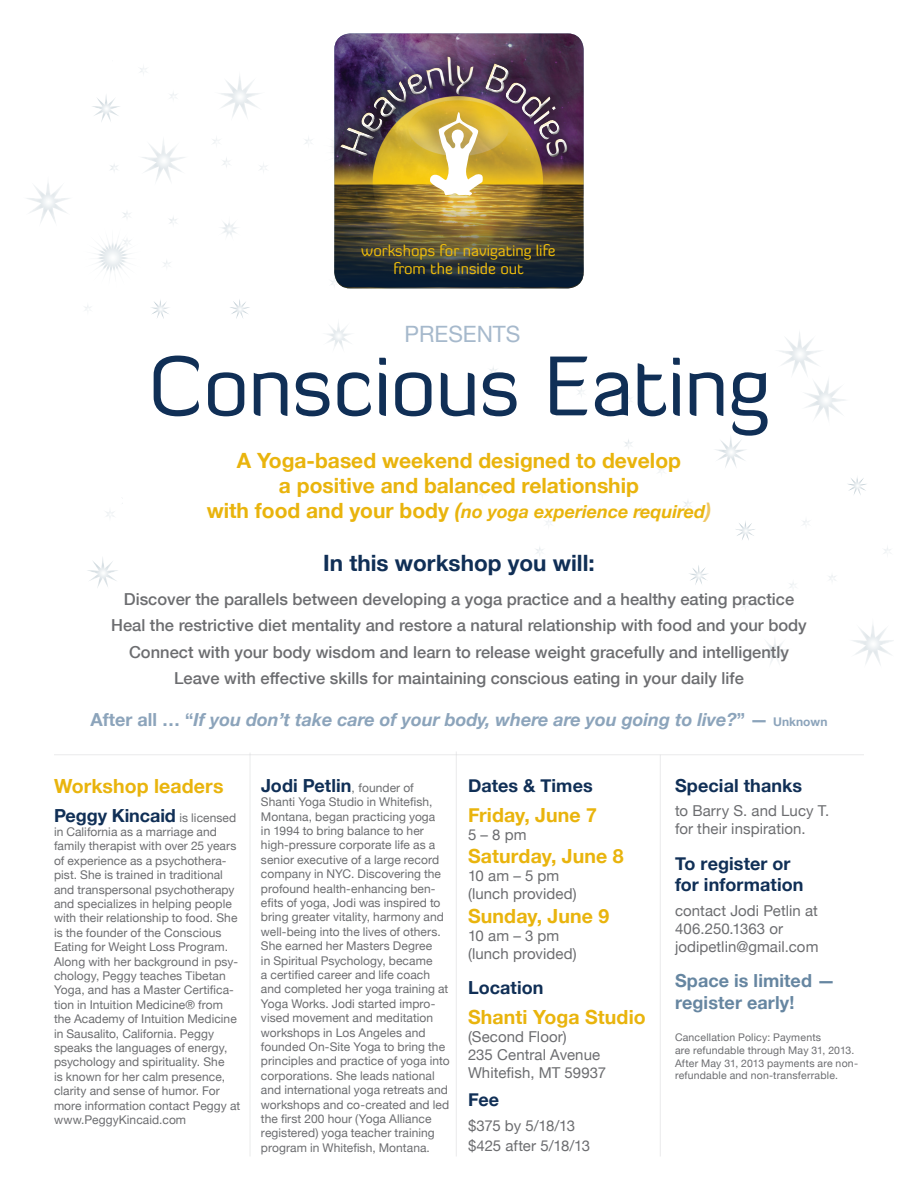
<style>
.page{position:relative;width:918px;height:1188px;background:#fff}
.page>*{position:absolute;margin:0;border:0;box-sizing:border-box;transform-origin:0 0}
.t1{font:84px "Diavlo";letter-spacing:-.01em;color:#102f56}
.t2{font:700 22.5px "Helvetica Neue";color:#102f56}
.t3{font:22.5px "Helvetica Neue";color:#a6b9cc}
.t4{font:700 21px/25.2px "Helvetica Neue";color:#e9b40d;text-align:center}
.t5{font:700 19.5px "Helvetica Neue";letter-spacing:.005em;color:#e9b40d}
.t6{font:700 18px/21.6px "Helvetica Neue";letter-spacing:.005em;color:#102f56}
.t7{font:italic 700 18px "Helvetica Neue";color:#8ca4bb}
.t8{font:italic 700 18px "Helvetica Neue";color:#e9b40d}
.t9{font:700 18px/21.6px "Helvetica Neue";letter-spacing:.005em;color:#6686a1}
.t10{font:500 16.5px/26.5px "Helvetica Neue";color:#6c6d70;text-align:center}
.t11{font:15.45px/18.6px "Diavlo";color:#f0bd0b;text-align:center}
.t12{font:15px/18px "Helvetica Neue";letter-spacing:.005em;color:#6c6d70}
.t13{font:15px/19.8px "Helvetica Neue";letter-spacing:-.015em;color:#6c6d70}
.t14{font:12px/14.4px "Helvetica Neue";letter-spacing:.005em;color:#6c6d70}
.t15{font:10.5px/12.6px "Helvetica Neue";letter-spacing:.02em;color:#6c6d70}
.s1{font-style:normal;font-size:21px}
.s2{font-size:21px}
.s3{font-size:21px;color:#efc761}
.s4{font-style:normal}
.s5{font-style:normal;font-size:12px}
.s6{font-weight:400;font-size:12px;color:#6c6d70}
</style>
<div class="page">
<svg style="left:92px;top:95px;width:28px;height:27px"></svg>
<svg style="left:222px;top:222px;width:15px;height:14px"></svg>
<svg style="left:327px;top:323px;width:23px;height:26px"></svg>
<svg style="left:220px;top:75px;width:40px;height:42px"></svg>
<svg style="left:852px;top:624px;width:42px;height:41px"></svg>
<svg style="left:763px;top:639px;width:24px;height:25px"></svg>
<svg style="left:780px;top:332px;width:65px;height:88px"></svg>
<svg style="left:715px;top:437px;width:31px;height:31px"></svg>
<svg style="left:689px;top:565px;width:19px;height:20px"></svg>
<svg style="left:736px;top:521px;width:19px;height:19px"></svg>
<svg style="left:848px;top:477px;width:18px;height:18px"></svg>
<svg style="left:151px;top:300px;width:18px;height:19px"></svg>
<svg style="left:230px;top:299px;width:20px;height:20px"></svg>
<svg style="left:305px;top:137px;width:7px;height:7px"></svg>
<svg style="left:423px;top:403px;width:7px;height:7px"></svg>
<svg style="left:489px;top:367px;width:8px;height:8px"></svg>
<svg style="left:478px;top:490px;width:7px;height:6px"></svg>
<svg style="left:577px;top:388px;width:5px;height:8px"></svg>
<svg style="left:624px;top:395px;width:8px;height:9px"></svg>
<svg style="left:551px;top:460px;width:8px;height:6px"></svg>
<svg style="left:625px;top:439px;width:7px;height:10px"></svg>
<svg style="left:546px;top:519px;width:7px;height:7px"></svg>
<svg style="left:741px;top:600px;width:8px;height:10px"></svg>
<svg style="left:536px;top:547px;width:7px;height:9px"></svg>
<svg style="left:883px;top:547px;width:8px;height:7px"></svg>
<svg style="left:657px;top:466px;width:8px;height:7px"></svg>
<svg style="left:684px;top:501px;width:8px;height:7px"></svg>
<svg style="left:789px;top:582px;width:7px;height:6px"></svg>
<svg style="left:829px;top:575px;width:7px;height:6px"></svg>
<svg style="left:803px;top:520px;width:6px;height:5px"></svg>
<svg style="left:637px;top:507px;width:8px;height:10px"></svg>
<svg style="left:365px;top:288px;width:13px;height:1px"></svg>
<svg style="left:85px;top:305px;width:6px;height:5px"></svg>
<svg style="left:170px;top:93px;width:7px;height:6px"></svg>
<svg style="left:212px;top:138px;width:7px;height:6px"></svg>
<svg style="left:223px;top:158px;width:7px;height:9px"></svg>
<svg style="left:259px;top:164px;width:8px;height:8px"></svg>
<svg style="left:140px;top:67px;width:7px;height:7px"></svg>
<svg style="left:27px;top:139px;width:158px;height:134px"></svg>
<img style="left:334px;top:33px;width:250px;height:255px">
<svg style="left:334px;top:210px;width:250px;height:77px"></svg>
<div style="left:328px;top:44px;width:252px;height:125px;background:#231f20;opacity:.75"></div>
<div style="left:333px;top:50px;width:238px;height:106px;background:#e9b40d;opacity:.57"></div>
<div style="left:335px;top:53px;width:240px;height:111px;background:#231f20;opacity:.75"></div>
<hr style="left:54px;top:754px;width:810px;height:1px;background:#d1d2d4">
<hr style="left:249px;top:753px;width:2px;height:403px;background:#d1d2d4">
<hr style="left:456px;top:752px;width:1px;height:404px;background:#d1d2d4">
<hr style="left:660px;top:755px;width:1px;height:401px;background:#d1d2d4">
<svg style="left:87px;top:557px;width:31px;height:31px"></svg>
<svg style="left:105px;top:503px;width:18px;height:15px"></svg>
<img style="left:328px;top:56px;width:241px;height:201px">
<p class="t11" style="left:361px;top:241px;width:196px">workshops for navigating life from the inside out</p>
<h2 class="t3" style="left:405px;top:318px;width:117px">Presents</h2>
<h1 class="t1" style="left:148px;top:334px;width:624px">Conscious Eating</h1>
<h3 class="t4" style="left:237px;top:448px;width:446px">A Yoga-based weekend designed to develop a positive and balanced relationship</h3>
<h3 class="t8" style="left:207px;top:497px;width:506px"><span class="s1">with food and your body</span> <span class="s2">(</span>no yoga experience required<span class="s3">)</span></h3>
<h2 class="t2" style="left:323px;top:546px;width:273px">In this workshop you will:</h2>
<p class="t10" style="left:111px;top:585px;width:697px">Discover the parallels between developing a yoga practice and a healthy eating practice Heal the restrictive diet mentality and restore a natural relationship with food and your body Connect with your body wisdom and learn to release weight gracefully and intelligently Leave with effective skills for maintaining conscious eating in your daily life</p>
<h3 class="t7" style="left:90px;top:706px;width:739px"><span class="s4">After all … “</span>If you don’t take care of your body, where are you going to live?<span class="s4">” —</span> <span class="s5">Unknown</span></h3>
<h3 class="t5" style="left:54px;top:771px;width:171px">Workshop leaders</h3>
<h3 class="t6" style="left:54px;top:805px;width:184px">Peggy Kincaid <span class="s6">is licensed</span></h3>
<p class="t14" style="left:54px;top:825px;width:188px">in California as a marriage and family therapist with over 25 years of experience as a psychothera&shy;pist. She is trained in traditional and transpersonal psychotherapy and specializes in helping people with their relationship to food. She is the founder of the Conscious<br>Eating for Weight Loss Program.<br>Along with her background in psy&shy;chology, Peggy teaches Tibetan<br>Yoga, and has a Master Certifica&shy;tion in Intuition Medicine® from the Academy of Intuition Medicine in Sausalito, California. Peggy speaks the languages of energy, psychology and spirituality. She<br>is known for her calm presence, clarity and sense of humor. For more information contact Peggy at www.PeggyKincaid.com</p>
<h3 class="t6" style="left:261px;top:775px;width:154px">Jodi Petlin<span class="s6">, founder of</span></h3>
<p class="t14" style="left:261px;top:795px;width:190px">Shanti Yoga Studio in Whitefish, Montana, began practicing yoga<br>in 1994 to bring balance to her high-pressure corporate life as a senior executive of a large record company in NYC. Discovering the profound health-enhancing ben&shy;efits of yoga, Jodi was inspired to bring greater vitality, harmony and well-being into the lives of others.<br>She earned her Masters Degree<br>in Spiritual Psychology, became<br>a certified career and life coach and completed her yoga training at Yoga Works. Jodi started impro&shy;vised movement and meditation workshops in Los Angeles and founded On-Site Yoga to bring the principles and practice of yoga into corporations. She leads national and international yoga retreats and workshops and co-created and led the first 200 hour (Yoga Alliance registered) yoga teacher training program in Whitefish, Montana.</p>
<h3 class="t6" style="left:468px;top:775px;width:126px">Dates &amp; Times</h3>
<h3 class="t5" style="left:468px;top:800px;width:131px">Friday, June 7</h3>
<p class="t12" style="left:468px;top:826px;width:60px">5 – 8 pm</p>
<h3 class="t5" style="left:468px;top:841px;width:157px">Saturday, June 8</h3>
<p class="t12" style="left:468px;top:868px;width:110px">10 am – 5 pm (lunch provided)</p>
<h3 class="t5" style="left:468px;top:900px;width:143px">Sunday, June 9</h3>
<p class="t12" style="left:468px;top:927px;width:110px">10 am – 3 pm (lunch provided)</p>
<h3 class="t6" style="left:468px;top:977px;width:77px">Location</h3>
<h3 class="t5" style="left:468px;top:1002px;width:179px">Shanti Yoga Studio</h3>
<p class="t12" style="left:468px;top:1028px;width:140px">(Second Floor)<br>235 Central Avenue<br>Whitefish, MT 59937</p>
<h3 class="t6" style="left:468px;top:1090px;width:33px">Fee</h3>
<p class="t13" style="left:468px;top:1117px;width:124px">$375 by 5/18/13 $425 after 5/18/13</p>
<h3 class="t6" style="left:675px;top:775px;width:129px">Special thanks</h3>
<p class="t12" style="left:675px;top:803px;width:156px">to Barry S. and Lucy T. for their inspiration.</p>
<h3 class="t6" style="left:675px;top:853px;width:130px">To register or for information</h3>
<p class="t12" style="left:675px;top:902px;width:145px">contact Jodi Petlin at<br>406.250.1363 or jodipetlin@gmail.com</p>
<h3 class="t9" style="left:675px;top:970px;width:162px">Space is limited — register early!</h3>
<p class="t15" style="left:675px;top:1032px;width:185px">Cancellation Policy: Payments<br>are refundable through May 31, 2013.<br>After May 31, 2013 payments are non&shy;refundable and non-transferrable.</p>
</div>
